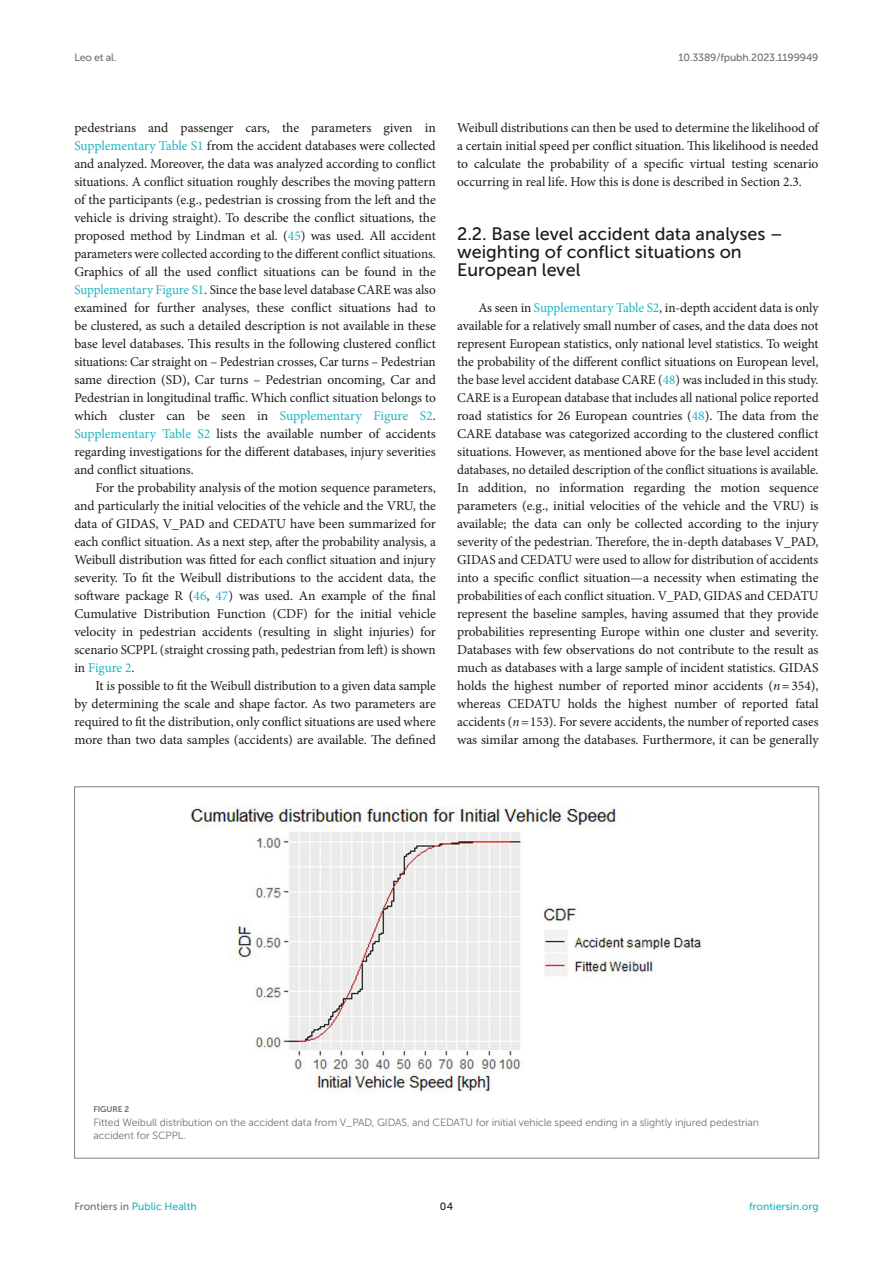
<style>
.page{position:relative;width:893px;height:1263px;background:#fff}
.page>*{position:absolute;margin:0;border:0;box-sizing:border-box;transform-origin:0 0}
.HEAD_2{font:18px/18px "Museo Sans 500";color:#1b1c1b}
.TEXT_FLUSH{font:13.5px/18px "Minion Pro";letter-spacing:-.005em;color:#1b1c1b;text-align:justify}
.TEXT{font:13.5px/18px "Minion Pro";letter-spacing:-.005em;color:#1b1c1b;text-align:justify}
.FIG_LEG{font:10.5px/13.5px "Museo Sans 300";letter-spacing:-.01em;color:#706f70}
.t1{font:10.5px "Museo Sans 500";color:#1db5c3}
.t2{font:10.5px "Museo Sans 500";letter-spacing:-.015em;color:#706f70}
.t3{font:10.5px "Museo Sans 500";color:#1b1c1b}
.FIG_HD{font:8.25px "Museo Sans 700";letter-spacing:-.01em;color:#706f70}
.s1{color:#1db5c3}
.s2{font-style:italic}
.s3{color:#706f70}
</style>
<div class="page">
<img style="left:191px;top:807px;width:511px;height:285px">
<p class="t2" style="left:74px;top:51px;width:44px">Leo et al.</p>
<p class="t2" style="left:679px;top:51px;width:141px">10.3389/fpubh.2023.1199949</p>
<p class="TEXT_FLUSH" style="left:74px;top:119px;width:363px">pedestrians and passenger cars, the parameters given in <span class="s1">Supplementary Table S1</span> from the accident databases were collected and analyzed. Moreover, the data was analyzed according to conflict situations. A conflict situation roughly describes the moving pattern of the participants (e.g., pedestrian is crossing from the left and the vehicle is driving straight). To describe the conflict situations, the proposed method by Lindman et al. (<span class="s1">45</span>) was used. All accident parameters were collected according to the different conflict situations.<br>Graphics of all the used conflict situations can be found in the <span class="s1">Supplementary Figure S1</span>. Since the base level database CARE was also examined for further analyses, these conflict situations had to be clustered, as such a detailed description is not available in these base level databases. This results in the following clustered conflict situations: Car straight on – Pedestrian crosses, Car turns – Pedestrian same direction (SD), Car turns – Pedestrian oncoming, Car and Pedestrian in longitudinal traffic. Which conflict situation belongs to which cluster can be seen in <span class="s1">Supplementary Figure S2</span>.<br><span class="s1">Supplementary Table S2</span> lists the available number of accidents regarding investigations for the different databases, injury severities and conflict situations.</p>
<p class="TEXT" style="left:74px;top:479px;width:363px;text-indent:21px">For the probability analysis of the motion sequence parameters, and particularly the initial velocities of the vehicle and the VRU, the data of GIDAS, V_PAD and CEDATU have been summarized for each conflict situation. As a next step, after the probability analysis, a Weibull distribution was fitted for each conflict situation and injury severity. To fit the Weibull distributions to the accident data, the software package R (<span class="s1">46</span>, <span class="s1">47</span>) was used. An example of the final Cumulative Distribution Function (CDF) for the initial vehicle velocity in pedestrian accidents (resulting in slight injuries) for scenario SCPPL (straight crossing path, pedestrian from left) is shown in <span class="s1">Figure 2</span>.</p>
<p class="TEXT" style="left:74px;top:677px;width:363px;text-indent:21px">It is possible to fit the Weibull distribution to a given data sample by determining the scale and shape factor. As two parameters are required to fit the distribution, only conflict situations are used where more than two data samples (accidents) are available. The defined</p>
<p class="TEXT" style="left:457px;top:119px;width:363px">Weibull distributions can then be used to determine the likelihood of a certain initial speed per conflict situation. This likelihood is needed to calculate the probability of a specific virtual testing scenario occurring in real life. How this is done is described in Section 2.3.</p>
<p class="HEAD_2" style="left:457px;top:225px;width:327px">2.2. Base level accident data analyses – weighting of conflict situations on<br>European level</p>
<p class="TEXT_FLUSH" style="left:457px;top:299px;width:363px;text-indent:21px">As seen in <span class="s1">Supplementary Table S2</span>, in-depth accident data is only available for a relatively small number of cases, and the data does not represent European statistics, only national level statistics. To weight the probability of the different conflict situations on European level, the base level accident database CARE (<span class="s1">48</span>) was included in this study.<br>CARE is a European database that includes all national police reported road statistics for 26 European countries (<span class="s1">48</span>). The data from the CARE database was categorized according to the clustered conflict situations. However, as mentioned above for the base level accident databases, no detailed description of the conflict situations is available.<br>In addition, no information regarding the motion sequence parameters (e.g., initial velocities of the vehicle and the VRU) is available; the data can only be collected according to the injury severity of the pedestrian. Therefore, the in-depth databases V_PAD, GIDAS and CEDATU were used to allow for distribution of accidents into a specific conflict situation—a necessity when estimating the probabilities of each conflict situation. V_PAD, GIDAS and CEDATU represent the baseline samples, having assumed that they provide probabilities representing Europe within one cluster and severity.<br>Databases with few observations do not contribute to the result as much as databases with a large sample of incident statistics. GIDAS holds the highest number of reported minor accidents (<span class="s2">n</span>=354), whereas CEDATU holds the highest number of reported fatal accidents (<span class="s2">n</span>=153). For severe accidents, the number of reported cases was similar among the databases. Furthermore, it can be generally</p>
<p class="FIG_HD" style="left:94px;top:1105px;width:37px">FIGURE 2</p>
<p class="FIG_LEG" style="left:94px;top:1115px;width:667px">Fitted Weibull distribution on the accident data from V_PAD, GIDAS, and CEDATU for initial vehicle speed ending in a slightly injured pedestrian accident for SCPPL.</p>
<p class="t1" style="left:74px;top:1200px;width:124px"><span class="s3">Frontiers in</span> Public Health</p>
<p class="t3" style="left:440px;top:1200px;width:15px">04</p>
<p class="t1" style="left:749px;top:1200px;width:71px">frontiersin.org</p>
</div>
